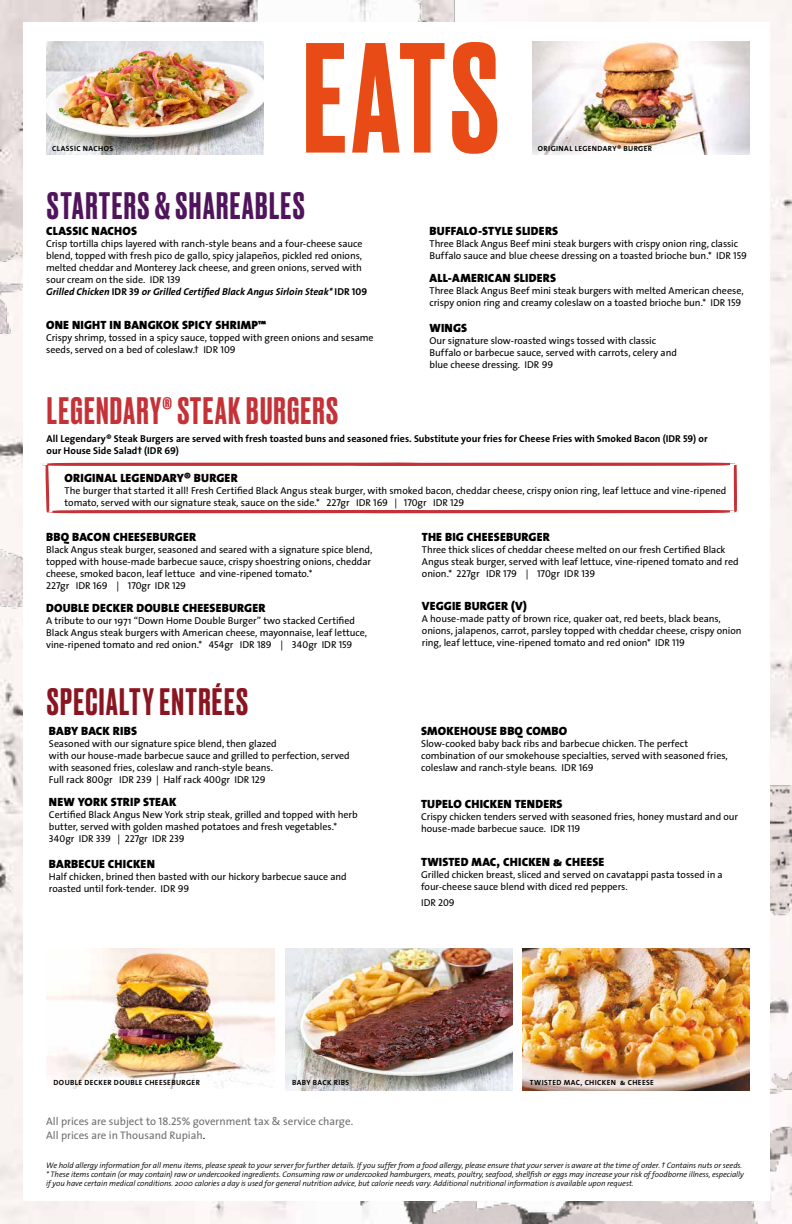
<style>
.page{position:relative;width:792px;height:1224px;background:#fff}
.page>*{position:absolute;margin:0;border:0;box-sizing:border-box;transform-origin:0 0}
.t1{font:500 147.2px "Druk";color:#e84b15}
.t2{font:500 36px "Druk";letter-spacing:.04em;color:#c43237}
.t3{font:500 36px "Druk";letter-spacing:.04em;color:#50145c}
.t4{font:500 36px "Druk";letter-spacing:.04em;color:#8a141f}
.t5{font:12px "The Sans Black Caps";letter-spacing:.015em;color:#000}
.t6{font:11px/13.2px "The Sans";color:#706f6f}
.t7{font:10px/12px "The Sans";letter-spacing:-.005em;color:#000}
.t8{font:700 10px/12px "The Sans";color:#000}
.t9{font:10px "The Sans Caps";letter-spacing:-.005em;color:#000}
.t10{font:italic 300 8px/9px "The Sans";letter-spacing:-.01em;color:#000}
.t11{font:7.5px "The Sans Bold Caps";letter-spacing:.055em;color:#000}
.s1{font-family:"The Sans Caps"}
.s2{font-weight:700;font-style:italic}
.s3{font-family:"The Sans Bold Caps"}
.s4{font-family:"The Sans Bold Caps";font-weight:400}
.s5{font-family:"The Sans"}
.s6{color:#000}
</style>
<div class="page">
<img style="left:0;top:0;width:792px;height:1224px">
<img style="left:302px;top:688px;width:490px;height:536px">
<img style="left:0;top:0;width:499px;height:741px">
<div style="left:23px;top:23px;width:746px;height:1178px;background:#fff"></div>
<img style="left:47px;top:41px;width:217px;height:114px">
<img style="left:533px;top:41px;width:217px;height:114px">
<svg style="left:41px;top:463px;width:696px;height:50px"></svg>
<img style="left:47px;top:949px;width:227px;height:140px">
<img style="left:285px;top:949px;width:227px;height:141px">
<img style="left:523px;top:949px;width:227px;height:141px">
<p class="t11" style="left:52px;top:142px;width:62px">CLASSIC NACHOS</p>
<h1 class="t1" style="left:303px;top:-3px;width:198px">EATS</h1>
<p class="t11" style="left:538px;top:142px;width:116px">ORIGINAL LEGENDARY® BURGER</p>
<h2 class="t3" style="left:47px;top:181px;width:259px">STARTERS &amp; SHAREABLES</h2>
<p class="t5" style="left:46px;top:221px;width:92px">CLASSIC NACHOS</p>
<p class="t7" style="left:46px;top:238px;width:323px">Crisp tortilla chips layered with ranch-style beans and a four-cheese sauce blend, topped with fresh pico de gallo, spicy jalapeños, pickled red onions, melted cheddar and Monterey Jack cheese, and green onions, served with sour cream on the side. <span class="s1">IDR 139<br></span><span class="s2">Grilled Chicken</span> <span class="s3">IDR 39</span> <span class="s2">or Grilled Certified Black Angus Sirloin Steak*</span> <span class="s3">IDR 109</span></p>
<p class="t5" style="left:46px;top:314px;width:222px">ONE NIGHT IN BANGKOK SPICY SHRIMP™</p>
<p class="t7" style="left:46px;top:331px;width:329px">Crispy shrimp, tossed in a spicy sauce, topped with green onions and sesame seeds, served on a bed of coleslaw.† <span class="s1">IDR 109</span></p>
<h2 class="t2" style="left:47px;top:386px;width:293px">LEGENDARY® STEAK BURGERS</h2>
<p class="t5" style="left:430px;top:221px;width:130px">BUFFALO-STYLE SLIDERS</p>
<p class="t7" style="left:430px;top:238px;width:319px">Three Black Angus Beef mini steak burgers with crispy onion ring, classic<br>Buffalo sauce and blue cheese dressing on a toasted brioche bun.* <span class="s1">IDR 159</span></p>
<p class="t5" style="left:430px;top:268px;width:128px">ALL-AMERICAN SLIDERS</p>
<p class="t7" style="left:430px;top:285px;width:316px">Three Black Angus Beef mini steak burgers with melted American cheese, crispy onion ring and creamy coleslaw on a toasted brioche bun.* <span class="s1">IDR 159</span></p>
<p class="t5" style="left:430px;top:318px;width:39px">WINGS</p>
<p class="t7" style="left:430px;top:335px;width:249px">Our signature slow-roasted wings tossed with classic<br>Buffalo or barbecue sauce, served with carrots, celery and blue cheese dressing. <span class="s1">IDR 99</span></p>
<p class="t8" style="left:47px;top:432px;width:662px">All Legendary® Steak Burgers are served with fresh toasted buns and seasoned fries. Substitute your fries for Cheese Fries with Smoked Bacon <span class="s4">(IDR 59)</span> or our House Side Salad† <span class="s4">(IDR 69)</span></p>
<p class="t5" style="left:65px;top:467px;width:175px">ORIGINAL LEGENDARY® BURGER</p>
<p class="t7" style="left:65px;top:484px;width:663px">The burger that started it all! Fresh Certified Black Angus steak burger, with smoked bacon, cheddar cheese, crispy onion ring, leaf lettuce and vine-ripened tomato, served with our signature steak, sauce on the side.* <span class="s1">227</span>gr <span class="s1">IDR 169 | 170</span>gr <span class="s1">IDR 129</span></p>
<p class="t5" style="left:46px;top:526px;width:152px">BBQ BACON CHEESEBURGER</p>
<p class="t7" style="left:46px;top:543px;width:328px">Black Angus steak burger, seasoned and seared with a signature spice blend, topped with house-made barbecue sauce, crispy shoestring onions, cheddar cheese, smoked bacon, leaf lettuce and vine-ripened tomato.*</p>
<p class="t9" style="left:46px;top:577px;width:141px">227<span class="s5">gr</span> IDR 169 | 170<span class="s5">gr</span> IDR 129</p>
<p class="t5" style="left:46px;top:597px;width:221px">DOUBLE DECKER DOUBLE CHEESEBURGER</p>
<p class="t7" style="left:46px;top:614px;width:323px">A tribute to our 1971 “Down Home Double Burger” two stacked Certified<br>Black Angus steak burgers with American cheese, mayonnaise, leaf lettuce, vine-ripened tomato and red onion.* <span class="s1">454</span>gr <span class="s1">IDR 189 | 340</span>gr <span class="s1">IDR 159</span></p>
<h2 class="t4" style="left:47px;top:677px;width:203px">SPECIALTY ENTRÉES</h2>
<p class="t5" style="left:49px;top:720px;width:90px">BABY BACK RIBS</p>
<p class="t7" style="left:49px;top:737px;width:302px">Seasoned with our signature spice blend, then glazed<br>with our house-made barbecue sauce and grilled to perfection, served with seasoned fries, coleslaw and ranch-style beans.<br>Full rack <span class="s1">800</span>gr <span class="s1">IDR 239 |</span> Half rack <span class="s1">400</span>gr <span class="s1">IDR 129</span></p>
<p class="t5" style="left:49px;top:791px;width:129px">NEW YORK STRIP STEAK</p>
<p class="t7" style="left:49px;top:808px;width:310px">Certified Black Angus New York strip steak, grilled and topped with herb butter, served with golden mashed potatoes and fresh vegetables.*</p>
<p class="t9" style="left:49px;top:830px;width:137px">340<span class="s5">gr IDR</span> 339 | 227<span class="s5">gr IDR</span> 239</p>
<p class="t5" style="left:49px;top:853px;width:107px">BARBECUE CHICKEN</p>
<p class="t7" style="left:49px;top:870px;width:299px">Half chicken, brined then basted with our hickory barbecue sauce and roasted until fork-tender. <span class="s1">IDR 99</span></p>
<p class="t5" style="left:422px;top:526px;width:130px">THE BIG CHEESEBURGER</p>
<p class="t7" style="left:422px;top:543px;width:318px">Three thick slices of cheddar cheese melted on our fresh Certified Black<br>Angus steak burger, served with leaf lettuce, vine-ripened tomato and red</p>
<p class="t9" style="left:422px;top:565px;width:175px"><span class="s5">onion.*</span> 227<span class="s5">gr</span> IDR 179 | 170<span class="s5">gr</span> IDR 139</p>
<p class="t5" style="left:422px;top:596px;width:107px">VEGGIE BURGER (V)</p>
<p class="t7" style="left:422px;top:612px;width:321px">A house-made patty of brown rice, quaker oat, red beets, black beans, onions, jalapenos, carrot, parsley topped with cheddar cheese, crispy onion ring, leaf lettuce, vine-ripened tomato and red onion* <span class="s1">IDR 119</span></p>
<p class="t5" style="left:421px;top:720px;width:148px">SMOKEHOUSE BBQ COMBO</p>
<p class="t7" style="left:421px;top:737px;width:308px">Slow-cooked baby back ribs and barbecue chicken. The perfect combination of our smokehouse specialties, served with seasoned fries, coleslaw and ranch-style beans. <span class="s1">IDR 169</span></p>
<p class="t5" style="left:421px;top:794px;width:143px">TUPELO CHICKEN TENDERS</p>
<p class="t7" style="left:421px;top:811px;width:318px">Crispy chicken tenders served with seasoned fries, honey mustard and our house-made barbecue sauce. <span class="s1">IDR 119</span></p>
<p class="t5" style="left:421px;top:851px;width:185px">TWISTED MAC, CHICKEN &amp; CHEESE</p>
<p class="t7" style="left:421px;top:868px;width:303px">Grilled chicken breast, sliced and served on cavatappi pasta tossed in a four-cheese sauce blend with diced red peppers.</p>
<p class="t9" style="left:421px;top:894px;width:35px">IDR 209</p>
<p class="t11" style="left:54px;top:1076px;width:148px">DOUBLE DECKER DOUBLE CHEESEBURGER</p>
<p class="t11" style="left:292px;top:1076px;width:59px">BABY BACK RIBS</p>
<p class="t11" style="left:530px;top:1076px;width:126px">TWISTED MAC, CHICKEN &amp; CHEESE</p>
<p class="t6" style="left:46px;top:1115px;width:309px">All prices are subject to <span class="s1">18.25%</span> government tax &amp; service charge.<br>All prices are in Thousand Rupiah<span class="s6">.</span></p>
<p class="t10" style="left:46px;top:1161px;width:699px">We hold allergy information for all menu items, please speak to your server for further details. If you suffer from a food allergy, please ensure that your server is aware at the time of order. † Contains nuts or seeds. * These items contain (or may contain) raw or undercooked ingredients. Consuming raw or undercooked hamburgers, meats, poultry, seafood, shellfish or eggs may increase your risk of foodborne illness, especially if you have certain medical conditions. 2000 calories a day is used for general nutrition advice, but calorie needs vary. Additional nutritional information is available upon request.</p>
</div>
